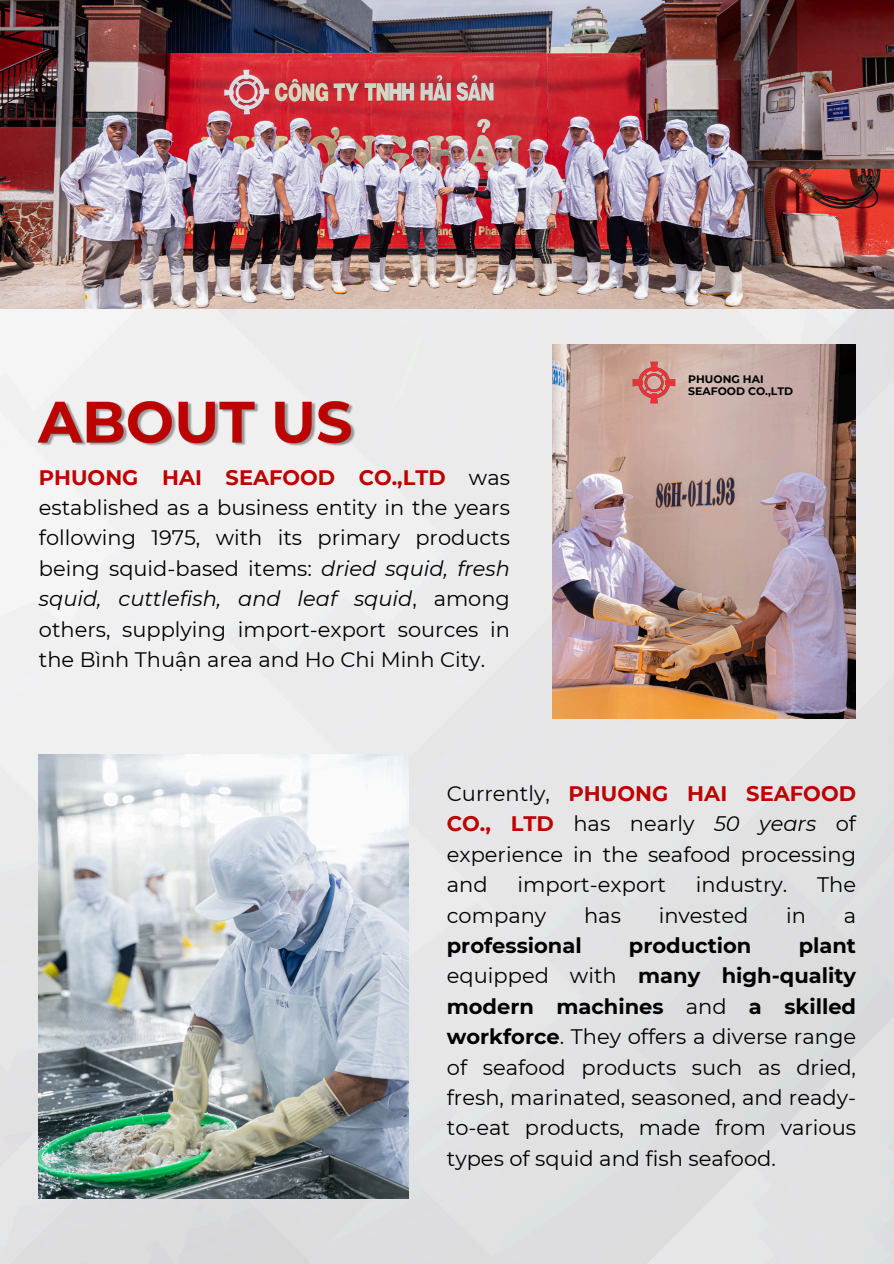
<style>
.page{position:relative;width:894px;height:1264px;background:#fff}
.page>*{position:absolute;margin:0;border:0;box-sizing:border-box;transform-origin:0 0}
.t1{font:21px/30.3px "Montserrat";color:#000;text-align:justify}
.t2{font:700 21px "Montserrat";color:#000}
.t3{font:700 10.8px/12.1px "Montserrat";color:#000}
.s1{font-weight:700;color:#bb0302}
.s2{font-style:italic}
.s3{font-weight:700}
</style>
<div class="page">
<img style="left:0;top:308px;width:893px;height:955px">
<img style="left:0;top:0;width:893px;height:308px">
<img style="left:39px;top:754px;width:369px;height:444px">
<img style="left:552px;top:345px;width:303px;height:373px">
<img style="left:38px;top:387px;width:319px;height:70px">
<img style="left:625px;top:354px;width:57px;height:57px">
<p class="t1" style="left:39px;top:462px;width:472px"><span class="s1">PHUONG HAI SEAFOOD CO.,LTD</span> was established as a business entity in the years following 1975, with its primary products being squid-based items: <span class="s2">dried squid, fresh squid, cuttlefish, and leaf squid</span>, among others, supplying import-export sources in the Bình Thuận area and Ho Chi Minh City.</p>
<h2 class="t3" style="left:688px;top:373px;width:106px">PHUONG HAI<br>SEAFOOD CO.,LTD</h2>
<p class="t1" style="left:446px;top:778px;width:410px">Currently, <span class="s1">PHUONG HAI SEAFOOD CO., LTD</span> has nearly <span class="s2">50 years</span> of experience in the seafood processing and</p>
<p class="t1" style="left:517px;top:869px;width:150px">import-export</p>
<p class="t1" style="left:695px;top:869px;width:93px">industry.</p>
<p class="t1" style="left:816px;top:869px;width:40px">The</p>
<p class="t1" style="left:446px;top:899px;width:101px">company</p>
<p class="t1" style="left:584px;top:899px;width:38px">has</p>
<p class="t1" style="left:658px;top:899px;width:91px">invested</p>
<p class="t1" style="left:785px;top:899px;width:21px">in</p>
<p class="t1" style="left:843px;top:899px;width:14px">a</p>
<p class="t2" style="left:446px;top:932px;width:136px">professional</p>
<p class="t2" style="left:628px;top:932px;width:124px">production</p>
<p class="t1" style="left:446px;top:930px;width:410px;text-indent:352px"><span class="s3">plant </span>equipped with <span class="s3">many high-quality modern machines</span> and <span class="s3">a skilled workforce</span>. They offers a diverse range of seafood products such as dried, fresh, marinated, seasoned, and ready&shy;to-eat products, made from various types of squid and fish seafood.</p>
</div>
